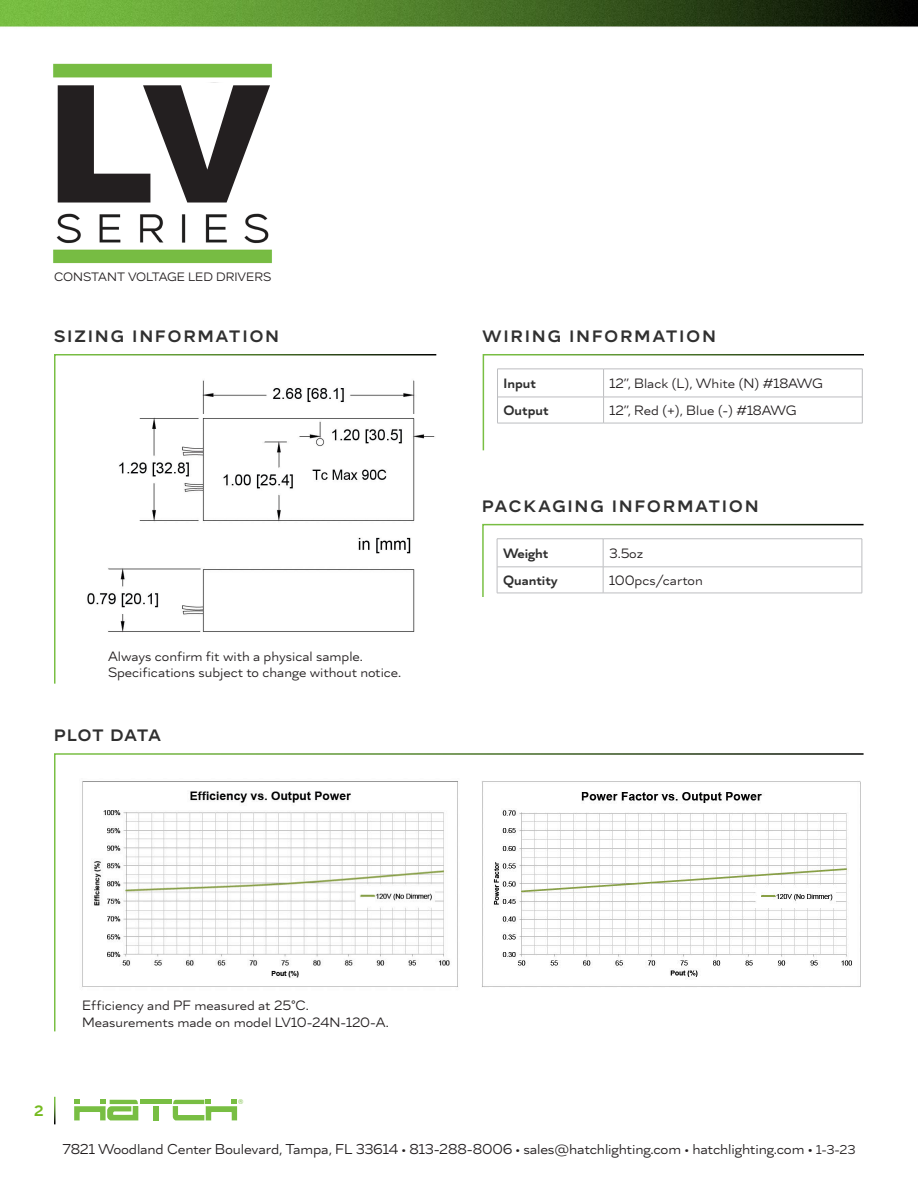
<style>
.page{position:relative;width:918px;height:1188px;background:#fff}
.page>*{position:absolute;margin:0;border:0;box-sizing:border-box;transform-origin:0 0}
.t1{font:900 163.65px "Arial";color:#231f20}
.t2{font:700 16.5px "Skie Wide";letter-spacing:.14em;color:#303030}
.t3{font:700 16.5px "Skie Wide";letter-spacing:.055em;color:#2f2f2f}
.t4{font:700 15px "Skie Wide";color:#75ba1f}
.t5{font:14.25px "Skie Wide";letter-spacing:-.01em;color:#231f20}
.t6{font:13.5px/16.2px "Skie Wide";color:#231f20}
.t7{font:700 13.5px "Skie Wide";color:#2f2f2f}
.t8{font:12.15px "Skie Wide";color:#231f20}
.t9{font:6.6px "Helvetica";color:#78be43}
.s1{font-size:15px}
.s2{font-size:12.75px}
</style>
<div class="page">
<img style="left:0;top:0;width:918px;height:27px">
<svg style="left:54px;top:354px;width:383px;height:330px"></svg>
<svg style="left:482px;top:354px;width:382px;height:97px"></svg>
<svg style="left:482px;top:523px;width:382px;height:74px"></svg>
<svg style="left:54px;top:753px;width:810px;height:279px"></svg>
<hr style="left:140px;top:1100px;width:32px;height:4px;background:#78be43">
<div style="left:153px;top:1106px;width:5px;height:14px;background:#78be43"></div>
<svg style="left:74px;top:1100px;width:64px;height:20px"></svg>
<svg style="left:173px;top:1100px;width:64px;height:20px"></svg>
<img style="left:53px;top:63px;width:219px;height:201px">
<div style="left:37px;top:83px;width:258px;height:128px;background:#fff"></div>
<img style="left:82px;top:374px;width:355px;height:265px">
<img style="left:76px;top:775px;width:386px;height:220px">
<img style="left:477px;top:776px;width:387px;height:218px">
<h1 class="t1" style="left:46px;top:50px;width:226px">LV</h1>
<p class="t8" style="left:54px;top:272px;width:219px">CONSTANT VOLTAGE LED DRIVERS</p>
<p class="t2" style="left:54px;top:330px;width:226px">SIZING INFORMATION</p>
<p class="t6" style="left:108px;top:649px;width:295px">Always confirm fit with a physical sample.<br>Specifications subject to change without notice.</p>
<p class="t3" style="left:54px;top:729px;width:109px">PLOT DATA</p>
<p class="t2" style="left:483px;top:330px;width:235px">WIRING INFORMATION</p>
<p class="t7" style="left:504px;top:378px;width:34px">Input</p>
<p class="t6" style="left:610px;top:376px;width:215px">12”, Black (L), White (N) #18AWG</p>
<p class="t7" style="left:504px;top:405px;width:46px">Output</p>
<p class="t6" style="left:610px;top:403px;width:188px">12”, Red (+), Blue (-) #18AWG</p>
<p class="t2" style="left:482px;top:500px;width:278px">PACKAGING INFORMATION</p>
<p class="t7" style="left:503px;top:548px;width:47px">Weight</p>
<p class="t6" style="left:609px;top:546px;width:36px">3.5oz</p>
<p class="t7" style="left:503px;top:575px;width:56px">Quantity</p>
<p class="t6" style="left:609px;top:573px;width:95px">100pcs/carton</p>
<p class="t6" style="left:82px;top:999px;width:308px">Efficiency and PF measured at 25°C.<br>Measurements made on model LV10-24N-120-A.</p>
<p class="t4" style="left:34px;top:1105px;width:11px">2</p>
<p class="t9" style="left:238px;top:1098px;width:6px">®</p>
<p class="t5" style="left:62px;top:1143px;width:795px">7821 Woodland Center Boulevard, Tampa, FL 33614 • 813-288-8006 • sales@hatchlighting.com • hatchlighting.com <span class="s1">•</span> <span class="s2">1-3-23</span></p>
</div>
